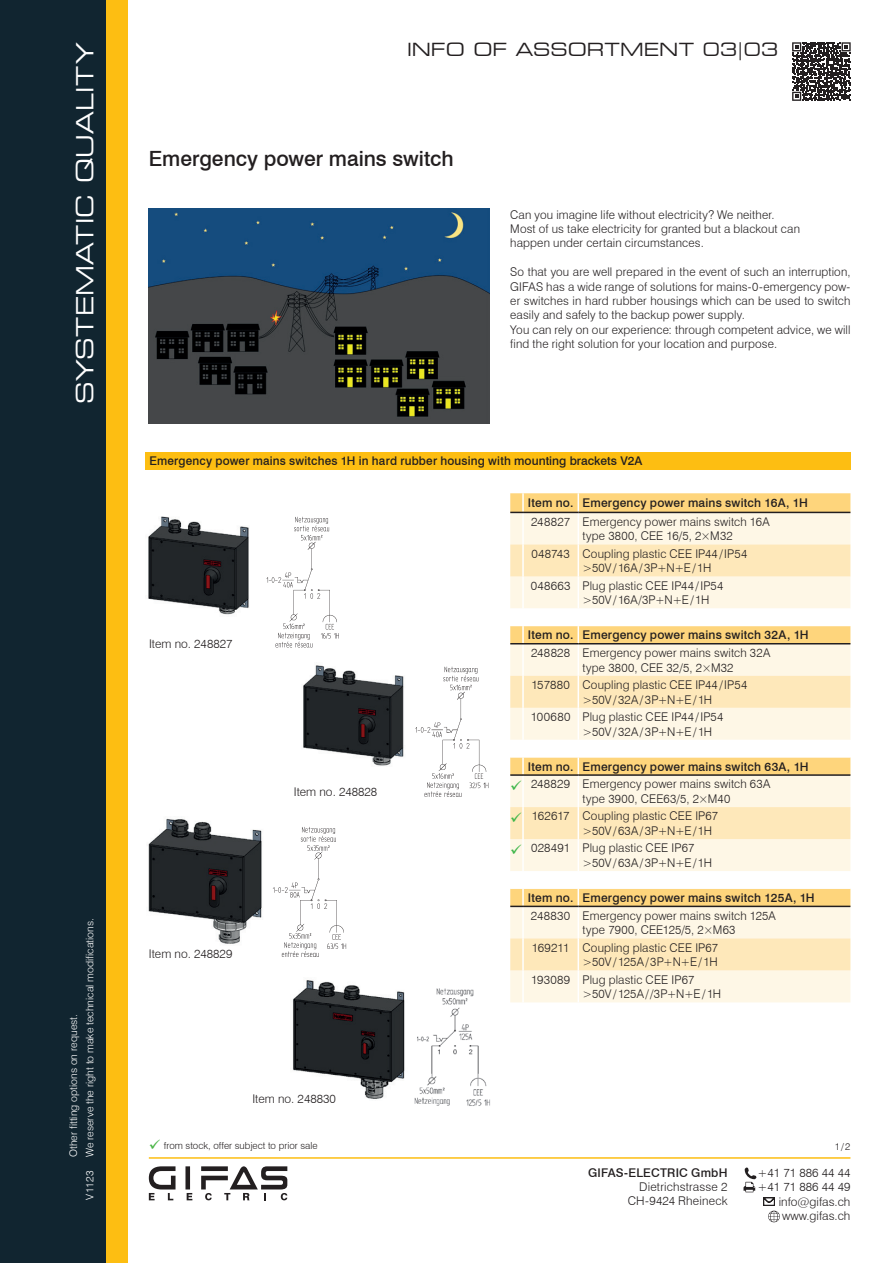
<style>
.page{position:relative;width:893px;height:1263px;background:#fff}
.page>*{position:absolute;margin:0;border:0;box-sizing:border-box;transform-origin:0 0}
.t1{font:expanded 23.55px "Square 721 BT";letter-spacing:.015em;color:#fff}
.t2{font:500 21px "Swiss 721 BT";letter-spacing:-.005em;color:#231f20}
.t3{font:expanded 18px "Square 721 BT";letter-spacing:.005em;color:#231f20}
.t4{font:300 12px/14.4px "Swiss 721 BT";letter-spacing:.015em;color:#231f20}
.t5{font:500 12px "Swiss 721 BT";letter-spacing:.015em;color:#231f20}
.t6{font:300 10.5px/16.5px "Swiss 721 BT";color:#fff}
.t7{font:300 9.75px "Swiss 721 BT";color:#231f20}
.s1{color:#3eb649}
.s2{color:#4bb547}
</style>
<div class="page">
<div style="left:0;top:0;width:106px;height:1263px;background:#112530"></div>
<div style="left:106px;top:0;width:22px;height:1263px;background:#fdbe12"></div>
<div style="left:185px;top:1166px;width:5px;height:23px;background:#231f20"></div>
<svg style="left:149px;top:1166px;width:27px;height:34px"></svg>
<svg style="left:187px;top:1193px;width:5px;height:7px"></svg>
<svg style="left:201px;top:1166px;width:86px;height:34px"></svg>
<hr style="left:149px;top:1157px;width:701px;height:2px;background:#fdbe12">
<img style="left:149px;top:209px;width:340px;height:214px">
<div style="left:146px;top:453px;width:705px;height:17px;background:#fdbe12"></div>
<img style="left:148px;top:516px;width:101px;height:99px">
<img style="left:303px;top:665px;width:101px;height:101px">
<img style="left:292px;top:980px;width:113px;height:119px">
<img style="left:148px;top:818px;width:114px;height:126px">
<img style="left:266px;top:516px;width:73px;height:132px">
<img style="left:415px;top:666px;width:74px;height:131px">
<img style="left:273px;top:827px;width:74px;height:130px">
<img style="left:414px;top:988px;width:76px;height:118px">
<svg style="left:743px;top:1167px;width:13px;height:25px"></svg>
<svg style="left:763px;top:1197px;width:17px;height:25px"></svg>
<svg style="left:792px;top:42px;width:59px;height:59px"></svg>
<svg style="left:524px;top:493px;width:326px;height:19px;background:#fad27c"></svg>
<div style="left:510px;top:513px;width:340px;height:489px;background:#fef7e6"></div>
<svg style="left:510px;top:544px;width:340px;height:426px;background:#fdebc6"></svg>
<svg style="left:510px;top:608px;width:340px;height:281px;fill:#fef7e6"></svg>
<svg style="left:578px;top:493px;width:1px;height:19px"></svg>
<hr style="left:578px;top:513px;width:1px;height:31px;background:#fff">
<hr style="left:578px;top:544px;width:1px;height:32px;background:#fff">
<hr style="left:578px;top:576px;width:1px;height:32px;background:#fff">
<svg style="left:578px;top:626px;width:1px;height:17px"></svg>
<hr style="left:578px;top:644px;width:1px;height:32px;background:#fff">
<hr style="left:578px;top:676px;width:1px;height:32px;background:#fff">
<hr style="left:578px;top:708px;width:1px;height:32px;background:#fff">
<svg style="left:578px;top:757px;width:1px;height:17px"></svg>
<hr style="left:578px;top:776px;width:1px;height:31px;background:#fff">
<hr style="left:578px;top:807px;width:1px;height:32px;background:#fff">
<hr style="left:578px;top:839px;width:1px;height:32px;background:#fff">
<svg style="left:578px;top:889px;width:1px;height:17px"></svg>
<hr style="left:578px;top:907px;width:1px;height:31px;background:#fff">
<hr style="left:578px;top:938px;width:1px;height:32px;background:#fff">
<hr style="left:578px;top:970px;width:1px;height:32px;background:#fff">
<hr style="left:522px;top:513px;width:2px;height:31px;background:#fff">
<hr style="left:522px;top:544px;width:2px;height:32px;background:#fff">
<hr style="left:522px;top:576px;width:2px;height:32px;background:#fff">
<hr style="left:522px;top:644px;width:2px;height:32px;background:#fff">
<hr style="left:522px;top:676px;width:2px;height:32px;background:#fff">
<hr style="left:522px;top:708px;width:2px;height:32px;background:#fff">
<hr style="left:522px;top:776px;width:2px;height:31px;background:#fff">
<hr style="left:522px;top:807px;width:2px;height:32px;background:#fff">
<hr style="left:522px;top:839px;width:2px;height:32px;background:#fff">
<hr style="left:522px;top:907px;width:2px;height:31px;background:#fff">
<hr style="left:522px;top:938px;width:2px;height:32px;background:#fff">
<hr style="left:522px;top:970px;width:2px;height:32px;background:#fff">
<svg style="left:510px;top:493px;width:14px;height:20px"></svg>
<hr style="left:523px;top:512px;width:55px;height:1px;background:#231f20">
<hr style="left:578px;top:512px;width:272px;height:1px;background:#231f20">
<svg style="left:510px;top:626px;width:14px;height:18px"></svg>
<hr style="left:523px;top:643px;width:55px;height:1px;background:#231f20">
<hr style="left:578px;top:643px;width:272px;height:1px;background:#231f20">
<svg style="left:510px;top:757px;width:14px;height:19px"></svg>
<hr style="left:523px;top:774px;width:55px;height:2px;background:#231f20">
<hr style="left:578px;top:774px;width:272px;height:2px;background:#231f20">
<svg style="left:510px;top:889px;width:14px;height:18px"></svg>
<hr style="left:523px;top:906px;width:55px;height:1px;background:#231f20">
<hr style="left:578px;top:906px;width:272px;height:1px;background:#231f20">
<h1 class="t1" style="left:71px;top:404px;width:363px;rotate:-90deg">SYSTEMATIC QUALITY</h1>
<p class="t6" style="left:65px;top:1157px;width:240px;rotate:-90deg">Other fitting options on request.<br>We reserve the right to make technical modifications.</p>
<p class="t6" style="left:81px;top:1200px;width:31px;rotate:-90deg">V1123</p>
<h3 class="t3" style="left:407px;top:39px;width:373px">INFO OF ASSORTMENT 03|03</h3>
<h2 class="t2" style="left:149px;top:146px;width:306px">Emergency power mains switch</h2>
<p class="t4" style="left:510px;top:207px;width:291px">Can you imagine life without electricity? We neither.<br>Most of us take electricity for granted but a blackout can happen under certain circumstances.</p>
<p class="t4" style="left:510px;top:265px;width:342px">So that you are well prepared in the event of such an interruption, GIFAS has a wide range of solutions for mains-0-emergency pow&shy;er switches in hard rubber housings which can be used to switch easily and safely to the backup power supply.<br>You can rely on our experience: through competent advice, we will find the right solution for your location and purpose.</p>
<p class="t5" style="left:149px;top:454px;width:494px">Emergency power mains switches 1H in hard rubber housing with mounting brackets V2A</p>
<p class="t5" style="left:528px;top:495px;width:281px">Item no. Emergency power mains switch 16A, 1H</p>
<p class="t4" style="left:583px;top:514px;width:189px;text-indent:-51px">248827 Emergency power mains switch 16A type 3800, CEE 16/5, 2×M32</p>
<p class="t4" style="left:583px;top:546px;width:166px;text-indent:-51px">048743 Coupling plastic CEE IP44/IP54 &gt;50V/16A/3P+N+E/1H</p>
<p class="t4" style="left:583px;top:578px;width:142px;text-indent:-52px">048663 Plug plastic CEE IP44/IP54 &gt;50V/16A/3P+N+E/1H</p>
<p class="t5" style="left:528px;top:628px;width:282px">Item no. Emergency power mains switch 32A, 1H</p>
<p class="t4" style="left:583px;top:645px;width:189px;text-indent:-51px">248828 Emergency power mains switch 32A type 3800, CEE 32/5, 2×M32</p>
<p class="t4" style="left:583px;top:677px;width:166px;text-indent:-51px">157880 Coupling plastic CEE IP44/IP54 &gt;50V/32A/3P+N+E/1H</p>
<p class="t4" style="left:583px;top:710px;width:142px;text-indent:-52px">100680 Plug plastic CEE IP44/IP54 &gt;50V/32A/3P+N+E/1H</p>
<p class="t5" style="left:528px;top:759px;width:282px">Item no. Emergency power mains switch 63A, 1H</p>
<p class="t4" style="left:583px;top:777px;width:189px;text-indent:-72px"><span class="s1">✓</span> 248829 Emergency power mains switch 63A type 3900, CEE63/5, 2×M40</p>
<p class="t4" style="left:583px;top:809px;width:137px;text-indent:-72px"><span class="s1">✓</span> 162617 Coupling plastic CEE IP67 &gt;50V/63A/3P+N+E/1H</p>
<p class="t4" style="left:583px;top:841px;width:131px;text-indent:-72px"><span class="s1">✓</span> 028491 Plug plastic CEE IP67 &gt;50V/63A/3P+N+E/1H</p>
<p class="t5" style="left:528px;top:890px;width:288px">Item no. Emergency power mains switch 125A, 1H</p>
<p class="t4" style="left:583px;top:908px;width:195px;text-indent:-52px">248830 Emergency power mains switch 125A type 7900, CEE125/5, 2×M63</p>
<p class="t4" style="left:532px;top:940px;width:188px;text-align:right">169211 Coupling plastic CEE IP67 &gt;50V/125A/3P+N+E/1H</p>
<p class="t4" style="left:583px;top:972px;width:140px;text-indent:-52px">193089 Plug plastic CEE IP67 &gt;50V/125A//3P+N+E/1H</p>
<p class="t4" style="left:149px;top:636px;width:85px">Item no. 248827</p>
<p class="t4" style="left:294px;top:785px;width:85px">Item no. 248828</p>
<p class="t4" style="left:149px;top:946px;width:85px">Item no. 248829</p>
<p class="t4" style="left:252px;top:1092px;width:85px">Item no. 248830</p>
<p class="t7" style="left:149px;top:1140px;width:170px"><span class="s2">✓</span> from stock, offer subject to prior sale</p>
<p class="t5" style="left:588px;top:1165px;width:141px">GIFAS-ELECTRIC GmbH</p>
<p class="t4" style="left:628px;top:1179px;width:101px;text-align:right">Dietrichstrasse 2<br>CH-9424 Rheineck</p>
<p class="t7" style="left:835px;top:1140px;width:17px">1/2</p>
<p class="t4" style="left:757px;top:1165px;width:95px;text-align:right">+41 71 886 44 44 +41 71 886 44 49 info@gifas.ch www.gifas.ch</p>
</div>
